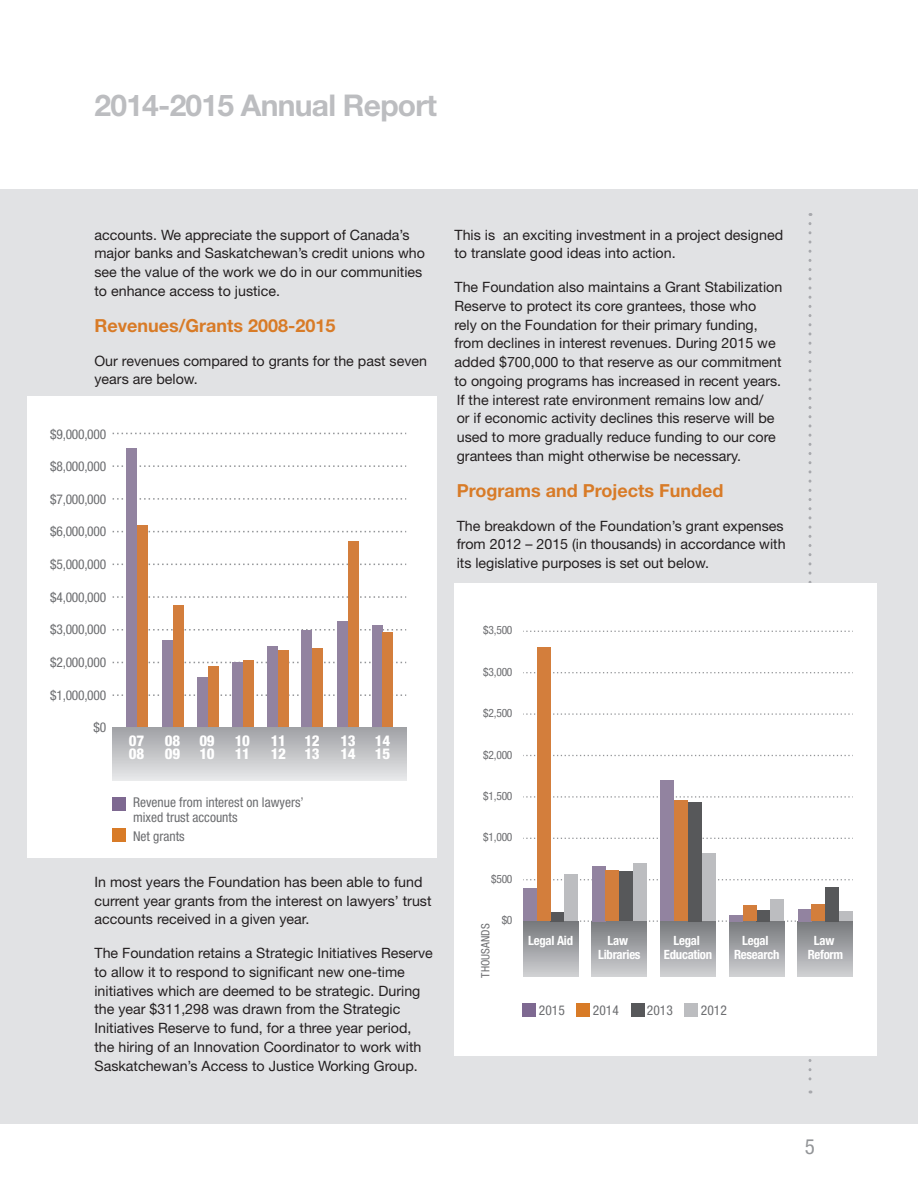
<style>
.page{position:relative;width:918px;height:1188px;background:#fff}
.page>*{position:absolute;margin:0;border:0;box-sizing:border-box;transform-origin:0 0}
.t1{font:700 30px "Helvetica Neue LT Std";letter-spacing:-.025em;color:#bcbdc0}
.t2{font:condensed 21px "Helvetica Neue LT Std";color:#939598}
.t3{font:700 18px "Helvetica Neue LT Std";color:#d87b27}
.t4{font:800 condensed 15px/13.5px "Helvetica Neue LT Std";letter-spacing:-.02em;color:#fff}
.t5{font:14.25px/18.8px "Helvetica Neue LT Std";color:#231f20}
.t6{font:condensed 13.5px/15px "Helvetica Neue LT Std";color:#6c6d70}
.t7{font:700 condensed 12.75px/14.1px "Helvetica Neue LT Std";letter-spacing:-.02em;color:#fff;text-align:center}
.t8{font:condensed 11.55px "Helvetica Neue LT Std";letter-spacing:-.02em;color:#6c6d70}
.t9{font:condensed 11.55px "Helvetica Neue LT Std";color:#6c6d70}
</style>
<div class="page">
<div style="left:0;top:189px;width:918px;height:934px;background:#e1e2e4"></div>
<div style="left:27px;top:397px;width:409px;height:461px;background:#fff"></div>
<div style="left:112px;top:798px;width:14px;height:13px;background:#7e6991"></div>
<div style="left:112px;top:829px;width:14px;height:13px;background:#d87b27"></div>
<svg style="left:113px;top:694px;width:293px;height:2px"></svg>
<svg style="left:113px;top:662px;width:293px;height:1px"></svg>
<svg style="left:113px;top:629px;width:293px;height:2px"></svg>
<svg style="left:113px;top:596px;width:293px;height:2px"></svg>
<svg style="left:113px;top:564px;width:293px;height:1px"></svg>
<svg style="left:113px;top:531px;width:293px;height:1px"></svg>
<svg style="left:113px;top:498px;width:293px;height:2px"></svg>
<svg style="left:113px;top:465px;width:293px;height:2px"></svg>
<svg style="left:113px;top:433px;width:293px;height:1px"></svg>
<div style="left:126px;top:448px;width:11px;height:280px;background:#9283a0"></div>
<div style="left:137px;top:525px;width:11px;height:203px;background:#d37e3c"></div>
<div style="left:197px;top:677px;width:11px;height:51px;background:#9283a0"></div>
<div style="left:208px;top:666px;width:11px;height:62px;background:#d37e3c"></div>
<div style="left:162px;top:640px;width:11px;height:88px;background:#9283a0"></div>
<div style="left:173px;top:605px;width:11px;height:123px;background:#d37e3c"></div>
<div style="left:232px;top:663px;width:11px;height:65px;background:#9283a0"></div>
<div style="left:243px;top:660px;width:10px;height:68px;background:#d37e3c"></div>
<div style="left:267px;top:646px;width:11px;height:82px;background:#9283a0"></div>
<div style="left:278px;top:650px;width:11px;height:78px;background:#d37e3c"></div>
<div style="left:337px;top:621px;width:11px;height:107px;background:#9283a0"></div>
<div style="left:348px;top:541px;width:11px;height:187px;background:#d37e3c"></div>
<div style="left:302px;top:631px;width:10px;height:97px;background:#9283a0"></div>
<div style="left:312px;top:648px;width:11px;height:80px;background:#d37e3c"></div>
<div style="left:372px;top:625px;width:10px;height:103px;background:#9283a0"></div>
<div style="left:382px;top:633px;width:11px;height:95px;background:#d37e3c"></div>
<div style="left:112px;top:727px;width:294px;height:54px;background:linear-gradient(to bottom,#9fa0a5,#e7e8ea)"></div>
<div style="left:454px;top:584px;width:423px;height:472px;background:#fff"></div>
<svg style="left:523px;top:224px;width:330px;height:870px"></svg>
<div style="left:523px;top:921px;width:55px;height:56px;background:linear-gradient(to bottom,#76787b,#cecfd2)"></div>
<div style="left:523px;top:889px;width:14px;height:32px;background:#9283a0"></div>
<div style="left:564px;top:875px;width:14px;height:46px;background:#bcbdc0"></div>
<div style="left:550px;top:912px;width:14px;height:9px;background:#57585a"></div>
<div style="left:537px;top:647px;width:14px;height:274px;background:#d37e3c"></div>
<div style="left:592px;top:921px;width:55px;height:56px;background:linear-gradient(to bottom,#77797c,#cfd0d3)"></div>
<div style="left:592px;top:866px;width:14px;height:55px;background:#9283a0"></div>
<div style="left:633px;top:864px;width:14px;height:57px;background:#bcbdc0"></div>
<div style="left:619px;top:871px;width:14px;height:50px;background:#57585a"></div>
<div style="left:606px;top:870px;width:13px;height:51px;background:#d37e3c"></div>
<div style="left:660px;top:921px;width:55px;height:56px;background:linear-gradient(to bottom,#76797c,#cfd0d2)"></div>
<div style="left:660px;top:780px;width:14px;height:141px;background:#9283a0"></div>
<div style="left:702px;top:853px;width:13px;height:68px;background:#bcbdc0"></div>
<div style="left:688px;top:802px;width:14px;height:119px;background:#57585a"></div>
<div style="left:674px;top:800px;width:14px;height:121px;background:#d37e3c"></div>
<div style="left:729px;top:921px;width:55px;height:56px;background:linear-gradient(to bottom,#76797c,#cfd0d2)"></div>
<div style="left:729px;top:915px;width:14px;height:6px;background:#9283a0"></div>
<div style="left:770px;top:900px;width:14px;height:21px;background:#bcbdc0"></div>
<div style="left:757px;top:910px;width:13px;height:11px;background:#57585a"></div>
<div style="left:743px;top:905px;width:14px;height:16px;background:#d37e3c"></div>
<div style="left:798px;top:921px;width:55px;height:56px;background:linear-gradient(to bottom,#76787b,#cfcfd2)"></div>
<div style="left:798px;top:909px;width:14px;height:12px;background:#9283a0"></div>
<div style="left:839px;top:911px;width:14px;height:10px;background:#bcbdc0"></div>
<div style="left:825px;top:887px;width:14px;height:34px;background:#57585a"></div>
<div style="left:812px;top:905px;width:13px;height:16px;background:#d37e3c"></div>
<div style="left:522px;top:1003px;width:14px;height:14px;background:#7e6991"></div>
<div style="left:576px;top:1003px;width:13px;height:14px;background:#d87b27"></div>
<div style="left:631px;top:1003px;width:13px;height:14px;background:#57585a"></div>
<div style="left:684px;top:1003px;width:14px;height:14px;background:#bcbdc0"></div>
<h1 class="t1" style="left:94px;top:87px;width:344px">2014-2015 Annual Report</h1>
<p class="t5" style="left:94px;top:225px;width:332px">accounts. We appreciate the support of Canada’s major banks and Saskatchewan’s credit unions who see the value of the work we do in our communities to enhance access to justice.</p>
<p class="t3" style="left:94px;top:314px;width:243px">Revenues/Grants 2008-2015</p>
<p class="t5" style="left:94px;top:351px;width:334px">Our revenues compared to grants for the past seven years are below.</p>
<p class="t6" style="left:50px;top:426px;width:57px">$9,000,000</p>
<p class="t6" style="left:50px;top:459px;width:57px">$8,000,000</p>
<p class="t6" style="left:50px;top:491px;width:57px">$7,000,000</p>
<p class="t6" style="left:50px;top:524px;width:57px">$6,000,000</p>
<p class="t6" style="left:50px;top:557px;width:57px">$5,000,000</p>
<p class="t6" style="left:50px;top:589px;width:57px">$4,000,000</p>
<p class="t6" style="left:50px;top:622px;width:57px">$3,000,000</p>
<p class="t6" style="left:50px;top:655px;width:57px">$2,000,000</p>
<p class="t6" style="left:50px;top:687px;width:57px">$1,000,000</p>
<p class="t6" style="left:94px;top:720px;width:14px">$0</p>
<p class="t4" style="left:129px;top:733px;width:17px">07<br>08</p>
<p class="t4" style="left:165px;top:733px;width:17px">08<br>09</p>
<p class="t4" style="left:199px;top:733px;width:17px">09<br>10</p>
<p class="t4" style="left:235px;top:733px;width:17px">10<br>11</p>
<p class="t4" style="left:271px;top:733px;width:17px">11<br>12</p>
<p class="t4" style="left:304px;top:733px;width:17px">12<br>13</p>
<p class="t4" style="left:340px;top:733px;width:17px">13<br>14</p>
<p class="t4" style="left:375px;top:733px;width:17px">14<br>15</p>
<p class="t6" style="left:133px;top:795px;width:172px">Revenue from interest on lawyers’ mixed trust accounts</p>
<p class="t6" style="left:133px;top:829px;width:53px">Net grants</p>
<p class="t5" style="left:94px;top:872px;width:339px">In most years the Foundation has been able to fund current year grants from the interest on lawyers’ trust accounts received in a given year.</p>
<p class="t5" style="left:94px;top:944px;width:340px">The Foundation retains a Strategic Initiatives Reserve to allow it to respond to significant new one-time initiatives which are deemed to be strategic. During the year $311,298 was drawn from the Strategic Initiatives Reserve to fund, for a three year period, the hiring of an Innovation Coordinator to work with Saskatchewan’s Access to Justice Working Group.</p>
<p class="t5" style="left:454px;top:225px;width:330px">This is an exciting investment in a project designed to translate good ideas into action.</p>
<p class="t5" style="left:454px;top:278px;width:329px">The Foundation also maintains a Grant Stabilization Reserve to protect its core grantees, those who rely on the Foundation for their primary funding, from declines in interest revenues. During 2015 we added $700,000 to that reserve as our commitment to ongoing programs has increased in recent years.<br>If the interest rate environment remains low and/<br>or if economic activity declines this reserve will be used to more gradually reduce funding to our core grantees than might otherwise be necessary.</p>
<p class="t3" style="left:457px;top:479px;width:268px">Programs and Projects Funded</p>
<p class="t5" style="left:457px;top:516px;width:330px">The breakdown of the Foundation’s grant expenses from 2012 – 2015 (in thousands) in accordance with its legislative purposes is set out below.</p>
<p class="t8" style="left:483px;top:623px;width:31px">$3,500</p>
<p class="t8" style="left:483px;top:665px;width:31px">$3,000</p>
<p class="t8" style="left:483px;top:706px;width:31px">$2,500</p>
<p class="t8" style="left:483px;top:748px;width:31px">$2,000</p>
<p class="t8" style="left:483px;top:789px;width:31px">$1,500</p>
<p class="t8" style="left:483px;top:831px;width:31px">$1,000</p>
<p class="t8" style="left:491px;top:872px;width:23px">$500</p>
<p class="t8" style="left:502px;top:913px;width:12px">$0</p>
<p class="t9" style="left:479px;top:978px;width:55px;rotate:-90deg">THOUSANDS</p>
<p class="t7" style="left:528px;top:933px;width:46px">Legal Aid</p>
<p class="t7" style="left:598px;top:933px;width:44px">Law<br>Libraries</p>
<p class="t7" style="left:664px;top:933px;width:50px">Legal<br>Education</p>
<p class="t7" style="left:734px;top:933px;width:47px">Legal<br>Research</p>
<p class="t7" style="left:808px;top:933px;width:37px">Law<br>Reform</p>
<p class="t6" style="left:539px;top:1002px;width:27px">2015</p>
<p class="t6" style="left:593px;top:1002px;width:27px">2014</p>
<p class="t6" style="left:647px;top:1002px;width:27px">2013</p>
<p class="t6" style="left:701px;top:1002px;width:27px">2012</p>
<h2 class="t2" style="left:805px;top:1135px;width:12px">5</h2>
</div>
